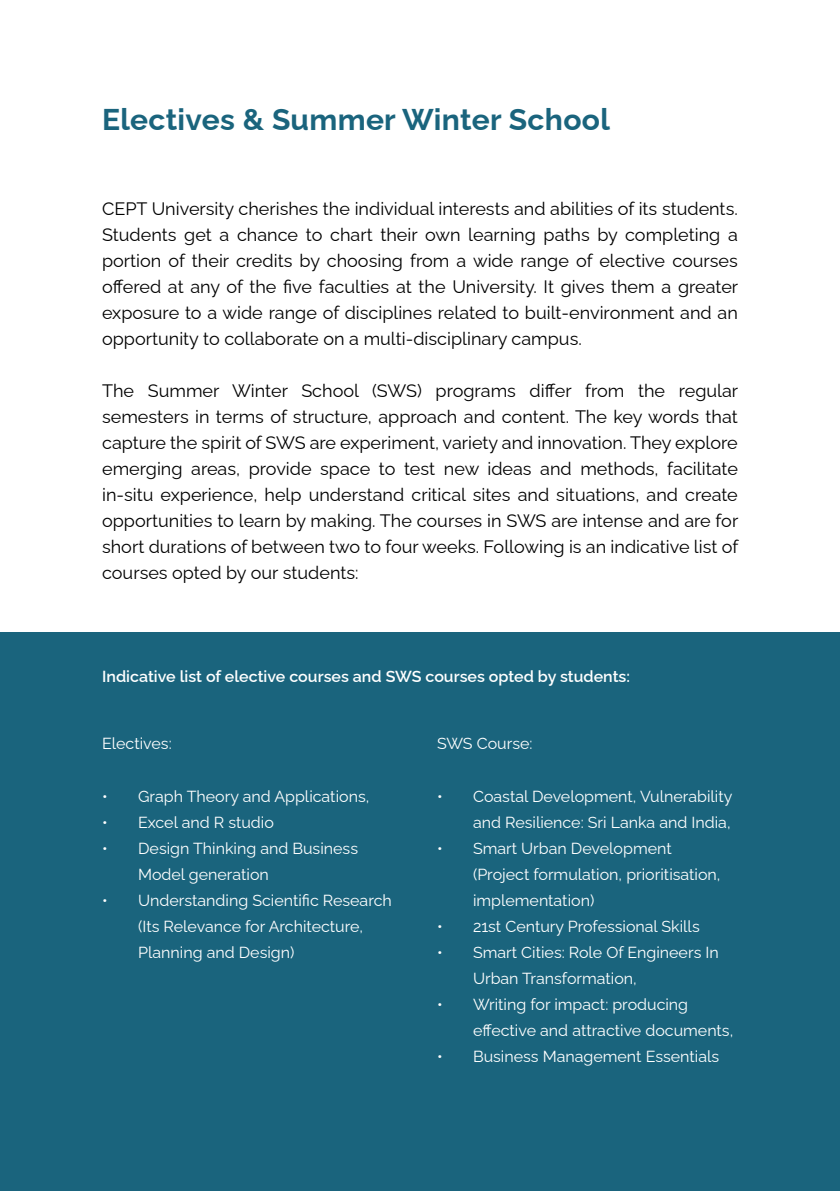
<style>
.page{position:relative;width:840px;height:1191px;background:#fff}
.page>*{position:absolute;margin:0;border:0;box-sizing:border-box;transform-origin:0 0}
.t1{font:700 30px "Raleway";letter-spacing:.01em;color:#1a647d}
.t2{font:18px/26px "Raleway";color:#000;text-align:justify}
.t3{font:16px/26px "Raleway";color:#fff}
.t4{font:600 16px "Raleway";color:#fff}
</style>
<div class="page">
<div style="left:0;top:632px;width:839px;height:559px;background:#1a647d"></div>
<h1 class="t1" style="left:102px;top:96px;width:509px">Electives &amp; Summer Winter School</h1>
<p class="t2" style="left:102px;top:194px;width:637px">CEPT University cherishes the individual interests and abilities of its students.<br>Students get a chance to chart their own learning paths by completing a portion of their credits by choosing from a wide range of elective courses offered at any of the five faculties at the University. It gives them a greater exposure to a wide range of disciplines related to built-environment and an opportunity to collaborate on a multi-disciplinary campus.</p>
<p class="t2" style="left:102px;top:376px;width:637px">The Summer Winter School (SWS) programs differ from the regular semesters in terms of structure, approach and content. The key words that capture the spirit of SWS are experiment, variety and innovation. They explore emerging areas, provide space to test new ideas and methods, facilitate in-situ experience, help understand critical sites and situations, and create opportunities to learn by making. The courses in SWS are intense and are for short durations of between two to four weeks. Following is an indicative list of courses opted by our students:</p>
<p class="t4" style="left:102px;top:663px;width:529px">Indicative list of elective courses and SWS courses opted by students:</p>
<p class="t3" style="left:102px;top:729px;width:71px">Electives:</p>
<p class="t3" style="left:102px;top:781px;width:268px">• Graph Theory and Applications,</p>
<p class="t3" style="left:102px;top:807px;width:173px">• Excel and R studio</p>
<p class="t3" style="left:138px;top:833px;width:221px;text-indent:-36px">• Design Thinking and Business<br>Model generation</p>
<p class="t3" style="left:138px;top:885px;width:255px;text-indent:-36px">• Understanding Scientific Research (Its Relevance for Architecture,<br>Planning and Design)</p>
<p class="t3" style="left:437px;top:729px;width:97px">SWS Course:</p>
<p class="t3" style="left:437px;top:781px;width:297px;text-align:right">• Coastal Development, Vulnerability and Resilience: Sri Lanka and India,</p>
<p class="t3" style="left:473px;top:833px;width:249px;text-indent:-36px">• Smart Urban Development (Project formulation, prioritisation, implementation)</p>
<p class="t3" style="left:437px;top:911px;width:264px">• 21st Century Professional Skills</p>
<p class="t3" style="left:473px;top:937px;width:247px;text-indent:-36px">• Smart Cities: Role Of Engineers In<br>Urban Transformation,</p>
<p class="t3" style="left:473px;top:989px;width:261px;text-indent:-36px">• Writing for impact: producing effective and attractive documents,</p>
<p class="t3" style="left:437px;top:1041px;width:283px">• Business Management Essentials</p>
</div>
